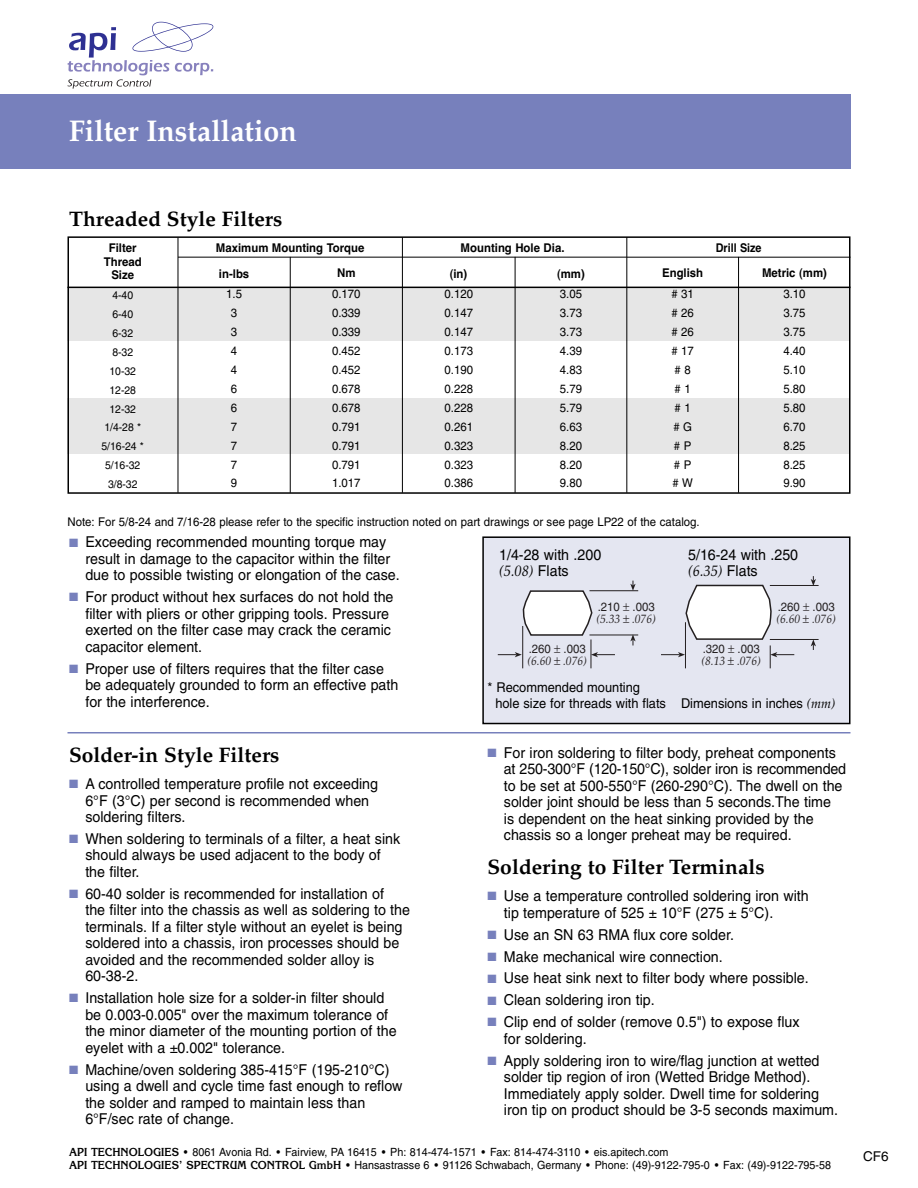
<style>
.page{position:relative;width:918px;height:1188px;background:#fff}
.page>*{position:absolute;margin:0;border:0;box-sizing:border-box;transform-origin:0 0}
.t1{font:700 30px "Palatino";color:#fff;scale:.95 1}
.t2{font:700 21px "Palatino";color:#000}
.t3{font:15px/16.5px "Helvetica";color:#000;scale:.95 1}
.t4{font:italic 15px "Palatino";color:#000;scale:.95 1}
.t5{font:13.5px/16.5px "Helvetica";color:#000;scale:.95 1}
.t6{font:13.5px "Helvetica";color:#000}
.t7{font:12px/18.9px "Helvetica";color:#000;text-align:justify;scale:.95 1}
.t8{font:700 12px/25.2px "Helvetica";color:#000;scale:.95 1}
.t9{font:italic 12px "Palatino";color:#231f20;scale:.95 1}
.t10{font:12px "Helvetica";color:#231f20;scale:.95 1}
.t11{font:700 12px "Helvetica";color:#000;scale:.9 1}
.t12{font:11.4px/12.8px "Helvetica";color:#000;scale:.95 1}
.t13{font:10.95px/18.9px "Helvetica";color:#000;text-align:center;scale:.95 1}
.s1{color:#7780bc}
.s2{font-family:"Helvetica";font-style:normal}
.s3{font-family:"Palatino";font-style:italic}
.s4{font-family:"Korinna";font-weight:700}
</style>
<div class="page">
<svg style="left:68px;top:22px;width:145px;height:67px"></svg>
<div style="left:0;top:94px;width:850px;height:75px;background:#7780bc"></div>
<div style="left:68px;top:398px;width:782px;height:56px;background:#e6e6e6"></div>
<div style="left:68px;top:287px;width:782px;height:54px;background:#e6e6e6"></div>
<div style="left:68px;top:236px;width:782px;height:258px;border:2px solid #000"></div>
<hr style="left:178px;top:257px;width:449px;height:1px;background:#000">
<hr style="left:68px;top:287px;width:782px;height:1px;background:#000">
<hr style="left:626px;top:237px;width:1px;height:256px;background:#000">
<hr style="left:627px;top:257px;width:224px;height:1px;background:#000">
<hr style="left:402px;top:237px;width:1px;height:256px;background:#000">
<hr style="left:178px;top:238px;width:1px;height:255px;background:#000">
<hr style="left:68px;top:732px;width:782px;height:2px;background:#7780bc">
<div style="left:483px;top:537px;width:367px;height:187px;background:#e4e6f1"></div>
<hr style="left:589px;top:590px;width:49px;height:1px;background:#231f20">
<hr style="left:589px;top:635px;width:49px;height:1px;background:#231f20">
<hr style="left:770px;top:585px;width:49px;height:1px;background:#231f20">
<hr style="left:770px;top:639px;width:49px;height:1px;background:#231f20">
<svg style="left:630px;top:581px;width:6px;height:10px"></svg>
<svg style="left:630px;top:634px;width:6px;height:11px"></svg>
<svg style="left:811px;top:576px;width:5px;height:9px"></svg>
<svg style="left:811px;top:640px;width:5px;height:10px"></svg>
<div style="left:482px;top:536px;width:368px;height:188px;border:2px solid #000"></div>
<hr style="left:515px;top:257px;width:1px;height:236px;background:#000">
<hr style="left:738px;top:257px;width:1px;height:236px;background:#000">
<hr style="left:290px;top:257px;width:1px;height:236px;background:#000">
<svg style="left:498px;top:590px;width:117px;height:78px"></svg>
<svg style="left:661px;top:584px;width:133px;height:84px"></svg>
<h1 class="t1" style="left:69px;top:119px;width:241px">Filter Installation</h1>
<h2 class="t2" style="left:69px;top:211px;width:215px">Threaded Style Filters</h2>
<p class="t8" style="left:109px;top:236px;width:31px">Filter</p>
<p class="t11" style="left:716px;top:241px;width:53px">Drill Size</p>
<p class="t8" style="left:104px;top:255px;width:42px;line-height:13.5px;text-align:center">Thread<br>Size</p>
<p class="t13" style="left:102px;top:287px;width:46px">4-40<br>6-40<br>6-32<br>8-32<br>10-32<br>12-28<br>12-32<br>1/4-28 *<br>5/16-24 *<br>5/16-32<br>3/8-32</p>
<p class="t8" style="left:216px;top:236px;width:158px">Maximum Mounting Torque in-lbs</p>
<p class="t8" style="left:461px;top:236px;width:111px">Mounting Hole Dia.</p>
<p class="t7" style="left:560px;top:286px;width:25px">3.05<br>3.73<br>3.73<br>4.39<br>4.83<br>5.79<br>5.79<br>6.63<br>8.20<br>8.20<br>9.80</p>
<p class="t8" style="left:662px;top:260px;width:45px">English</p>
<p class="t8" style="left:762px;top:260px;width:70px">Metric (mm)</p>
<p class="t8" style="left:337px;top:261px;width:21px">Nm</p>
<p class="t8" style="left:557px;top:261px;width:31px">(mm)</p>
<p class="t8" style="left:450px;top:261px;width:20px">(in)</p>
<p class="t7" style="left:444px;top:286px;width:32px">0.120<br>0.147<br>0.147<br>0.173<br>0.190<br>0.228<br>0.228<br>0.261<br>0.323<br>0.323<br>0.386</p>
<p class="t7" style="left:226px;top:286px;width:18px;text-align:center">1.5<br>3<br>3<br>4<br>4<br>6<br>6<br>7<br>7<br>7<br>9</p>
<p class="t7" style="left:332px;top:286px;width:32px">0.170<br>0.339<br>0.339<br>0.452<br>0.452<br>0.678<br>0.678<br>0.791<br>0.791<br>0.791<br>1.017</p>
<p class="t7" style="left:671px;top:286px;width:25px;text-align:left"># 31 # 26 # 26 # 17 # 8 # 1 # 1 # G # P # P # W</p>
<p class="t7" style="left:783px;top:286px;width:25px">3.10<br>3.75<br>3.75<br>4.40<br>5.10<br>5.80<br>5.80<br>6.70<br>8.25<br>8.25<br>9.90</p>
<p class="t7" style="left:68px;top:514px;width:667px">Note: For 5/8-24 and 7/16-28 please refer to the specific instruction noted on part drawings or see page LP22 of the catalog.</p>
<p class="t3" style="left:85px;top:535px;width:333px;text-indent:-16px"><span class="s1">■</span> Exceeding recommended mounting torque may result in damage to the capacitor within the filter due to possible twisting or elongation of the case.</p>
<p class="t3" style="left:85px;top:590px;width:326px;text-indent:-16px"><span class="s1">■</span> For product without hex surfaces do not hold the filter with pliers or other gripping tools. Pressure exerted on the filter case may crack the ceramic capacitor element.</p>
<p class="t3" style="left:85px;top:661px;width:331px;text-indent:-16px"><span class="s1">■</span> Proper use of filters requires that the filter case be adequately grounded to form an effective path for the interference.</p>
<h2 class="t2" style="left:69px;top:747px;width:212px">Solder-in Style Filters</h2>
<p class="t3" style="left:85px;top:777px;width:310px;text-indent:-16px"><span class="s1">■</span> A controlled temperature profile not exceeding<br>6°F (3°C) per second is recommended when soldering filters.</p>
<p class="t3" style="left:85px;top:832px;width:333px;text-indent:-16px"><span class="s1">■</span> When soldering to terminals of a filter, a heat sink should always be used adjacent to the body of the filter.</p>
<p class="t3" style="left:85px;top:887px;width:343px;text-indent:-16px"><span class="s1">■</span> 60-40 solder is recommended for installation of<br>the filter into the chassis as well as soldering to the terminals. If a filter style without an eyelet is being soldered into a chassis, iron processes should be avoided and the recommended solder alloy is 60-38-2.</p>
<p class="t3" style="left:85px;top:991px;width:329px;text-indent:-16px"><span class="s1">■</span> Installation hole size for a solder-in filter should be 0.003-0.005" over the maximum tolerance of the minor diameter of the mounting portion of the eyelet with a ±0.002" tolerance.</p>
<p class="t3" style="left:85px;top:1063px;width:335px;text-indent:-16px"><span class="s1">■</span> Machine/oven soldering 385-415°F (195-210°C) using a dwell and cycle time fast enough to reflow the solder and ramped to maintain less than 6°F/sec rate of change.</p>
<p class="t3" style="left:499px;top:548px;width:109px">1/4-28 with .200</p>
<p class="t3" style="left:688px;top:548px;width:117px">5/16-24 with .250</p>
<p class="t4" style="left:499px;top:565px;width:75px">(5.08) <span class="s2">Flats</span></p>
<p class="t4" style="left:688px;top:565px;width:75px">(6.35) <span class="s2">Flats</span></p>
<p class="t10" style="left:529px;top:644px;width:61px">.260 .003</p>
<p class="t9" style="left:527px;top:656px;width:64px">(6.60 .076)</p>
<p class="t10" style="left:598px;top:602px;width:61px">.210 .003</p>
<p class="t9" style="left:596px;top:614px;width:64px">(5.33 .076)</p>
<p class="t10" style="left:703px;top:644px;width:61px">.320 .003</p>
<p class="t9" style="left:701px;top:656px;width:64px">(8.13 .076)</p>
<p class="t10" style="left:778px;top:602px;width:61px">.260 .003</p>
<p class="t9" style="left:776px;top:614px;width:64px">(6.60 .076)</p>
<p class="t5" style="left:495px;top:680px;width:359px;text-indent:-8px">* Recommended mounting<br>hole size for threads with flats Dimensions in inches <span class="s3">(mm)</span></p>
<p class="t3" style="left:504px;top:746px;width:362px;text-indent:-16px"><span class="s1">■</span> For iron soldering to filter body, preheat components at 250-300°F (120-150°C), solder iron is recommended to be set at 500-550°F (260-290°C). The dwell on the solder joint should be less than 5 seconds.The time<br>is dependent on the heat sinking provided by the chassis so a longer preheat may be required.</p>
<h2 class="t2" style="left:488px;top:859px;width:279px">Soldering to Filter Terminals</h2>
<p class="t3" style="left:504px;top:889px;width:322px;text-indent:-16px"><span class="s1">■</span> Use a temperature controlled soldering iron with tip temperature of 525 ± 10°F (275 ± 5°C).</p>
<p class="t3" style="left:488px;top:928px;width:261px"><span class="s1">■</span> Use an SN 63 RMA flux core solder.</p>
<p class="t3" style="left:488px;top:949px;width:249px"><span class="s1">■</span> Make mechanical wire connection.</p>
<p class="t3" style="left:488px;top:971px;width:340px"><span class="s1">■</span> Use heat sink next to filter body where possible.</p>
<p class="t3" style="left:488px;top:993px;width:178px"><span class="s1">■</span> Clean soldering iron tip.</p>
<p class="t3" style="left:504px;top:1015px;width:313px;text-indent:-16px"><span class="s1">■</span> Clip end of solder (remove 0.5") to expose flux for soldering.</p>
<p class="t3" style="left:504px;top:1054px;width:353px;text-indent:-16px"><span class="s1">■</span> Apply soldering iron to wire/flag junction at wetted solder tip region of iron (Wetted Bridge Method).<br>Immediately apply solder. Dwell time for soldering iron tip on product should be 3-5 seconds maximum.</p>
<p class="t12" style="left:69px;top:1147px;width:804px"><span class="s4">API TECHNOLOGIES</span> • 8061 Avonia Rd. • Fairview, PA 16415 • Ph: 814-474-1571 • Fax: 814-474-3110 • eis.apitech.com<br><span class="s4">API TECHNOLOGIES’ SPECTRUM CONTROL GmbH</span> • Hansastrasse 6 • 91126 Schwabach, Germany • Phone: (49)-9122-795-0 • Fax: (49)-9122-795-58</p>
<p class="t6" style="left:863px;top:1151px;width:27px">CF6</p>
</div>
